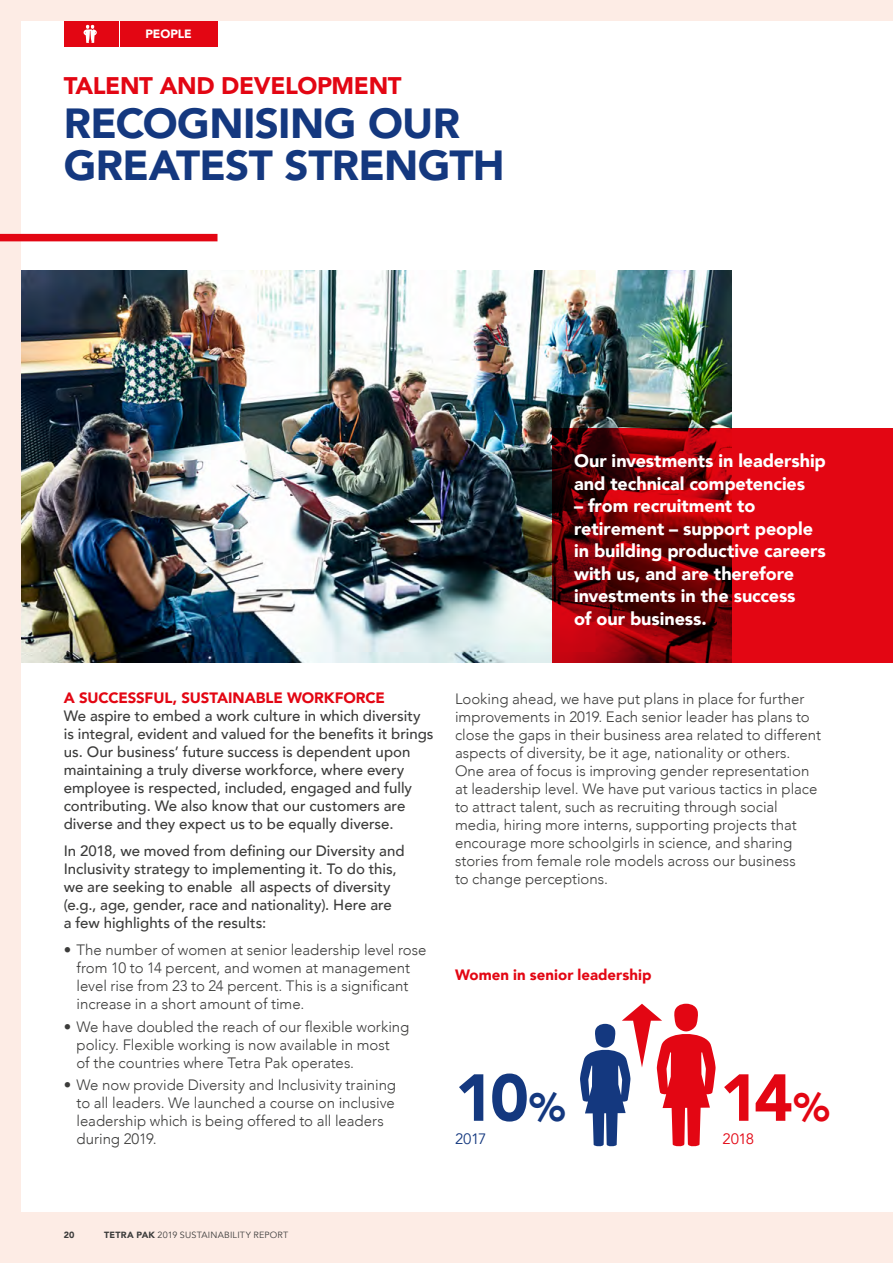
<style>
.page{position:relative;width:893px;height:1263px;background:#fdece5}
.page>*{position:absolute;margin:0;border:0;box-sizing:border-box;transform-origin:0 0}
._11_Body_copy{font:900 65.7px "Avenir";color:#14387f}
._11_Body_copy-2{font:900 65.7px "Avenir";color:#e30613}
._00_Page_Heads_28_28{font:900 42px/42px "Avenir";letter-spacing:-.015em;color:#14387f}
._00_HIGHLIGHTS_16_28{font:900 24px "Avenir";letter-spacing:-.015em;color:#e30613}
._30_Quote_12_15_Whit{font:900 18px/22.5px "Avenir";letter-spacing:-.005em;color:#fff}
._11_Body_copy-3{font:300 15px/18px "Avenir";color:#3c3c3b}
._11a_Body_copy_Mediu{font:500 15px/18px "Avenir";color:#3c3c3b}
._03_Subhead_CAPS{font:900 15px "Avenir";letter-spacing:-.005em;color:#e30613}
._11_Body_copy-4{font:900 15px "Avenir";letter-spacing:.005em;color:#e30613}
._11_Body_copy-5{font:15px "Avenir";color:#14387f}
._11_Body_copy-6{font:15px "Avenir";color:#e30613}
.PAGE_HEADER___CHAPTE{font:900 12px "Avenir";letter-spacing:-.005em;color:#fff}
.t1{font:9px "Avenir";letter-spacing:.02em;color:#3c3c3b}
.t2{font:900 9px "Avenir";color:#3c3c3b}
.s1{font-size:39.3px}
.s2{font-weight:900}
</style>
<div class="page">
<div style="left:21px;top:21px;width:872px;height:1191px;background:#fff"></div>
<div style="left:0;top:234px;width:217px;height:7px;background:#e30613"></div>
<div style="left:64px;top:21px;width:55px;height:26px;background:#e30613"></div>
<div style="left:120px;top:21px;width:97px;height:26px;background:#e30613"></div>
<svg style="left:84px;top:25px;width:13px;height:18px"></svg>
<img style="left:21px;top:270px;width:710px;height:392px">
<svg style="left:553px;top:428px;width:340px;height:234px;background:#aa040c"></svg>
<svg style="left:580px;top:1004px;width:136px;height:143px"></svg>
<p class="PAGE_HEADER___CHAPTE" style="left:145px;top:24px;width:48px">PEOPLE</p>
<p class="_00_HIGHLIGHTS_16_28" style="left:64px;top:65px;width:339px">TALENT AND DEVELOPMENT</p>
<p class="_00_Page_Heads_28_28" style="left:64px;top:101px;width:442px">RECOGNISING OUR<br>GREATEST STRENGTH</p>
<p class="_30_Quote_12_15_Whit" style="left:574px;top:449px;width:253px">Our investments in leadership and technical competencies</p>
<p class="_30_Quote_12_15_Whit" style="left:574px;top:494px;width:253px">– from recruitment to retirement – support people in building productive careers with us, and are therefore investments in the success<br>of our business.</p>
<p class="_03_Subhead_CAPS" style="left:64px;top:685px;width:323px">A SUCCESSFUL, SUSTAINABLE WORKFORCE</p>
<p class="_11a_Body_copy_Mediu" style="left:64px;top:706px;width:371px">We aspire to embed a work culture in which diversity is integral, evident and valued for the benefits it brings us. Our business’ future success is dependent upon maintaining a truly diverse workforce, where every employee is respected, included, engaged and fully contributing. We also know that our customers are diverse and they expect us to be equally diverse.</p>
<p class="_11a_Body_copy_Mediu" style="left:64px;top:841px;width:342px">In 2018, we moved from defining our Diversity and Inclusivity strategy to implementing it. To do this, we are seeking to enable all aspects of diversity (e.g., age, gender, race and nationality). Here are<br>a few highlights of the results:</p>
<p class="_11_Body_copy-3" style="left:77px;top:941px;width:351px;text-indent:-13px">• The number of women at senior leadership level rose from 10 to 14 percent, and women at management level rise from 23 to 24 percent. This is a significant increase in a short amount of time.</p>
<p class="_11_Body_copy-3" style="left:77px;top:1017px;width:334px;text-indent:-13px">• We have doubled the reach of our flexible working policy. Flexible working is now available in most<br>of the countries where Tetra Pak operates.</p>
<p class="_11_Body_copy-3" style="left:77px;top:1076px;width:321px;text-indent:-13px">• We now provide Diversity and Inclusivity training to all leaders. We launched a course on inclusive leadership which is being offered to all leaders during 2019.</p>
<p class="_11_Body_copy-3" style="left:455px;top:689px;width:368px">Looking ahead, we have put plans in place for further improvements in 2019. Each senior leader has plans to close the gaps in their business area related to different aspects of diversity, be it age, nationality or others.<br>One area of focus is improving gender representation at leadership level. We have put various tactics in place to attract talent, such as recruiting through social media, hiring more interns, supporting projects that encourage more schoolgirls in science, and sharing stories from female role models across our business<br>to change perceptions.</p>
<p class="_11_Body_copy-4" style="left:455px;top:962px;width:198px">Women in senior leadership</p>
<p class="_11_Body_copy" style="left:455px;top:1041px;width:112px">10<span class="s1">%</span></p>
<p class="_11_Body_copy-2" style="left:720px;top:1041px;width:111px">14<span class="s1">%</span></p>
<p class="_11_Body_copy-5" style="left:455px;top:1130px;width:33px">2017</p>
<p class="_11_Body_copy-6" style="left:722px;top:1130px;width:33px">2018</p>
<p class="t2" style="left:64px;top:1227px;width:12px">20</p>
<p class="t1" style="left:104px;top:1229px;width:186px"><span class="s2">TETRA PAK</span> 2019 SUSTAINABILITY REPORT</p>
</div>
